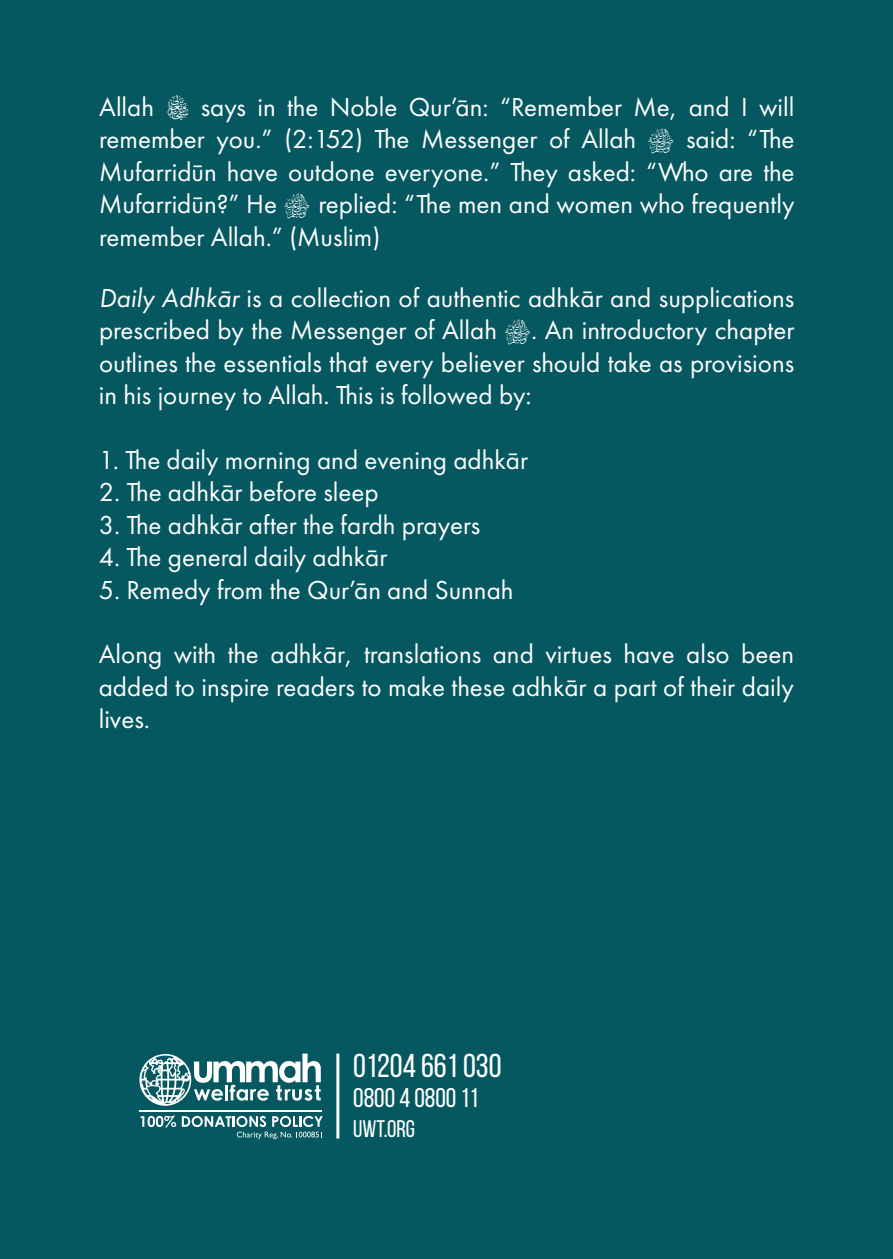
<style>
.page{position:relative;width:893px;height:1259px;background:#065860}
.page>*{position:absolute;margin:0;border:0;box-sizing:border-box;transform-origin:0 0}
.t1{font:33px "Bebas Neue";color:#fff}
.t2{font:27px/32.4px "Futura PT";color:#fff}
.t3{font:27px "Bebas Neue";color:#fff}
.t4{font:24px "Bebas Neue";color:#fff}
.s1{font-style:italic}
</style>
<div class="page">
<hr style="left:139px;top:1110px;width:183px;height:2px;background:#fff">
<svg style="left:140px;top:1115px;width:36px;height:12px"></svg>
<svg style="left:139px;top:1053px;width:182px;height:52px"></svg>
<svg style="left:182px;top:1116px;width:141px;height:23px"></svg>
<hr style="left:336px;top:1053px;width:3px;height:85px;background:#fff">
<p class="t2" style="left:99px;top:91px;width:56px">Allah</p>
<p class="t2" style="left:99px;top:91px;width:697px;text-indent:102px">says in the Noble Qur’ān: “Remember Me, and I will remember you.” (2:152) The Messenger of Allah</p>
<p class="t2" style="left:99px;top:123px;width:697px;text-align:justify;text-indent:587px">said: “The Mufarridūn have outdone everyone.” They asked: “Who are the Mufarridūn?” He</p>
<p class="t2" style="left:99px;top:188px;width:697px;text-indent:219px">replied: “The men and women who frequently remember Allah.” (Muslim)</p>
<p class="t2" style="left:99px;top:281px;width:697px"><span class="s1">Daily Adhkār</span> is a collection of authentic adhkār and supplications prescribed by the Messenger of Allah</p>
<p class="t2" style="left:99px;top:314px;width:697px;text-align:justify;text-indent:432px">. An introductory chapter outlines the essentials that every believer should take as provisions in his journey to Allah. This is followed by:</p>
<p class="t2" style="left:99px;top:443px;width:431px">1. The daily morning and evening adhkār</p>
<p class="t2" style="left:99px;top:476px;width:281px">2. The adhkār before sleep</p>
<p class="t2" style="left:99px;top:508px;width:383px">3. The adhkār after the fardh prayers</p>
<p class="t2" style="left:99px;top:541px;width:290px">4. The general daily adhkār</p>
<p class="t2" style="left:99px;top:573px;width:416px">5. Remedy from the Qur’ān and Sunnah</p>
<p class="t2" style="left:99px;top:638px;width:697px;text-align:justify">Along with the adhkār, translations and virtues have also been added to inspire readers to make these adhkār a part of their daily lives.</p>
<p class="t1" style="left:353px;top:1047px;width:150px">01204 661 030</p>
<p class="t3" style="left:353px;top:1083px;width:127px">0800 4 0800 11</p>
<p class="t4" style="left:353px;top:1115px;width:63px">UWT.ORG</p>
</div>
